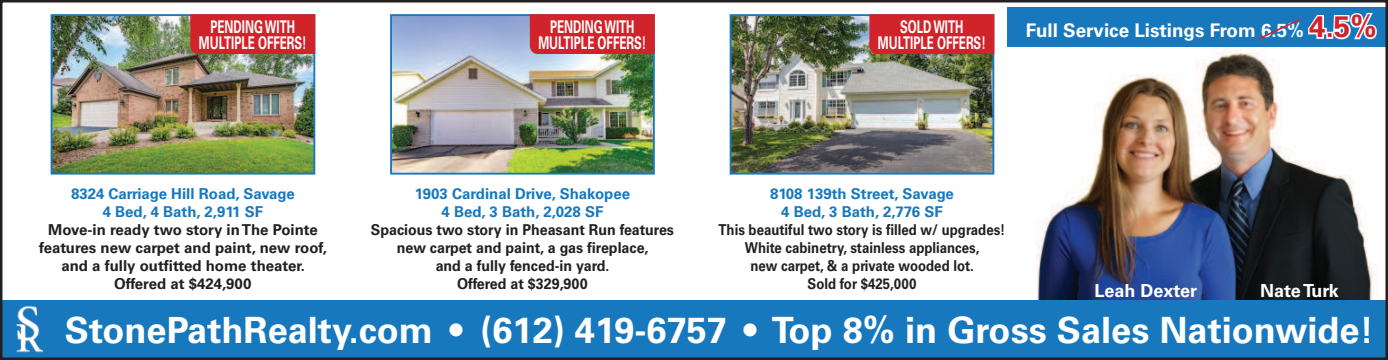
<style>
.page{position:relative;width:1388px;height:360px;background:#fff}
.page>*{position:absolute;margin:0;border:0;box-sizing:border-box;transform-origin:0 0}
.t1{font:700 36.25px "Univers";color:#fff}
.t2{font:700 18.75px "Univers";color:#fff}
.t3{font:700 18px "Univers";color:#fff}
.t4{font:700 17.5px/16px "Univers";color:#fff;text-align:center;scale:.66 1}
.t5{font:700 15px/18px "Univers";color:#1778be;text-align:center}
.t6{font:700 15px/18px "Univers";color:#231f20;text-align:center;scale:.88 1}
.t7{font:700 15px/18px "Univers";color:#231f20;text-align:center}
.t8{font:700 15px/18px "Univers";color:#231f20;text-align:center;scale:.95 1}
.s1{font-size:29.5px;color:#d1232a}
</style>
<div class="page">
<div style="left:1007px;top:7px;width:381px;height:40px;background:#1778be"></div>
<img style="left:1023px;top:50px;width:356px;height:251px">
<div style="left:0;top:301px;width:1388px;height:59px;background:#1778be"></div>
<img style="left:54px;top:17px;width:258px;height:155px">
<div style="left:51px;top:14px;width:264px;height:161px;border:2px solid #1778be"></div>
<div style="left:190px;top:14px;width:125px;height:40px;background:#d1232a"></div>
<img style="left:393px;top:17px;width:259px;height:155px">
<div style="left:390px;top:14px;width:265px;height:161px;border:2px solid #1778be"></div>
<div style="left:530px;top:14px;width:125px;height:40px;background:#d1232a"></div>
<img style="left:732px;top:17px;width:259px;height:155px">
<div style="left:729px;top:14px;width:265px;height:161px;border:2px solid #1778be"></div>
<div style="left:869px;top:14px;width:125px;height:40px;background:#d1232a"></div>
<svg style="left:1258px;top:12px;width:119px;height:28px"></svg>
<div style="left:0;top:0;width:1388px;height:360px;border:3px solid #231f20"></div>
<img style="left:16px;top:305px;width:27px;height:48px">
<p class="t4" style="left:199px;top:20px;width:165px">PENDING WITH<br>MULTIPLE OFFERS!</p>
<p class="t4" style="left:538px;top:20px;width:165px">PENDING WITH<br>MULTIPLE OFFERS!</p>
<p class="t4" style="left:878px;top:20px;width:165px">SOLD WITH<br>MULTIPLE OFFERS!</p>
<p class="t2" style="left:1026px;top:23px;width:352px">Full Service Listings From 6.5% <span class="s1">4.5%</span></p>
<p class="t5" style="left:71px;top:186px;width:225px">8324 Carriage Hill Road, Savage<br>4 Bed, 4 Bath, 2,911 SF</p>
<p class="t7" style="left:39px;top:222px;width:289px">Move-in ready two story inThe Pointe features new carpet and paint, new roof, and a fully outfitted home theater.<br>Offered at $424,900</p>
<p class="t5" style="left:415px;top:186px;width:217px">1903 Cardinal Drive, Shakopee<br>4 Bed, 3 Bath, 2,028 SF</p>
<p class="t8" style="left:371px;top:222px;width:321px">Spacious two story in Pheasant Run features new carpet and paint, a gas fireplace,<br>and a fully fenced-in yard.<br>Offered at $329,900</p>
<p class="t5" style="left:770px;top:186px;width:185px">8108 139th Street, Savage<br>4 Bed, 3 Bath, 2,776 SF</p>
<p class="t6" style="left:718px;top:222px;width:327px">This beautiful two story is filled w/ upgrades!<br>White cabinetry, stainless appliances,<br>new carpet, &amp; a private wooded lot.<br>Sold for $425,000</p>
<p class="t3" style="left:1094px;top:283px;width:104px">Leah Dexter</p>
<p class="t3" style="left:1260px;top:283px;width:80px">NateTurk</p>
<h1 class="t1" style="left:65px;top:315px;width:1310px">StonePathRealty.com • (612) 419-6757 • Top 8% in Gross Sales Nationwide!</h1>
</div>
